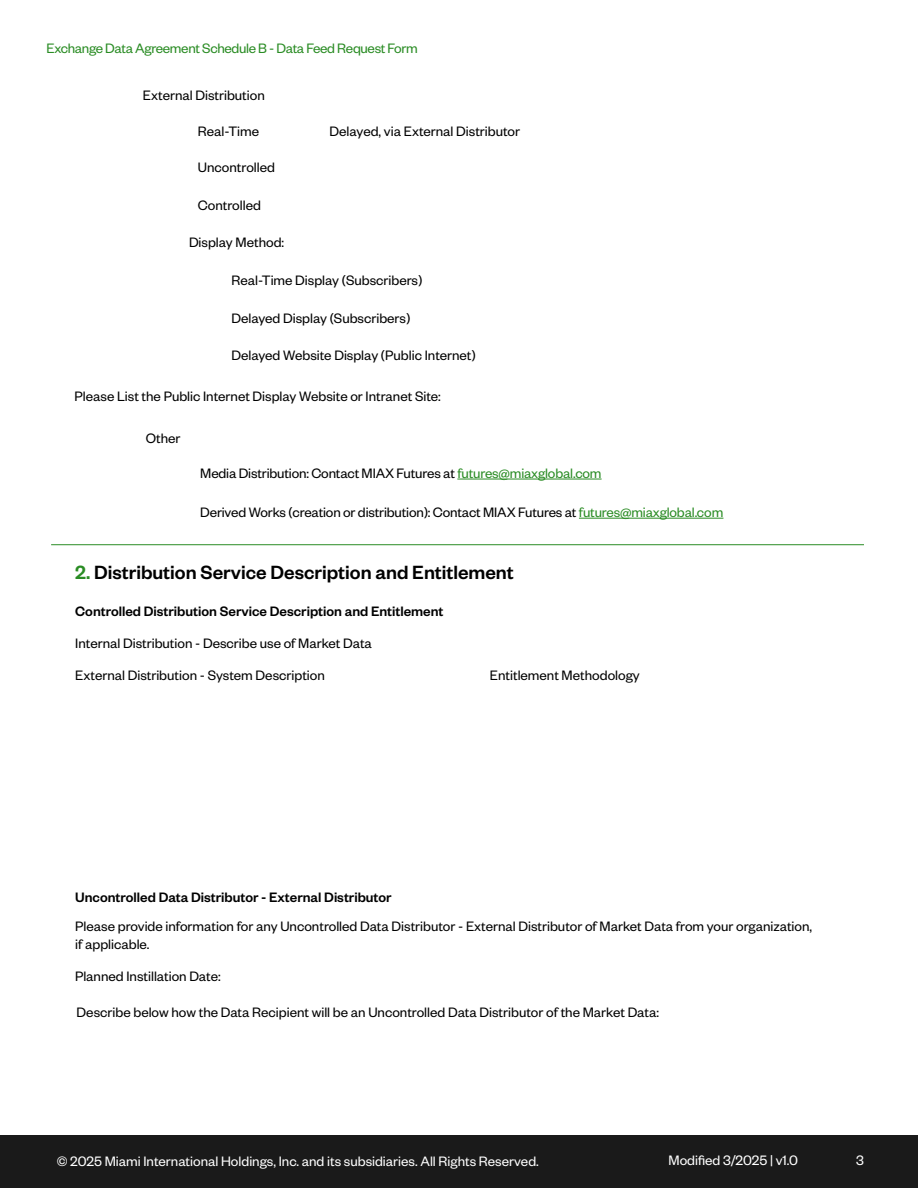
<style>
.page{position:relative;width:918px;height:1188px;background:#fff}
.page>*{position:absolute;margin:0;border:0;box-sizing:border-box;transform-origin:0 0}
.t1{font:500 21px "Founders Grotesk";color:#000}
.t2{font:15px/18px "Founders Grotesk";color:#000}
.t3{font:500 15px "Founders Grotesk";color:#000}
.t4{font:15px "Founders Grotesk";color:#fff}
.t5{font:15px "Founders Grotesk";letter-spacing:-.02em;color:#2a8c24}
.s1{color:#2a8c24}
</style>
<div class="page">
<div style="left:0;top:1135px;width:918px;height:53px;background:#1a1a1a"></div>
<hr style="left:457px;top:479px;width:145px;height:1px;background:#2a8c24">
<hr style="left:579px;top:518px;width:144px;height:1px;background:#2a8c24">
<hr style="left:51px;top:544px;width:813px;height:1px;background:#2a8c24">
<p class="t5" style="left:46px;top:39px;width:373px">Exchange Data Agreement Schedule B - Data Feed Request Form</p>
<p class="t2" style="left:143px;top:86px;width:123px">External Distribution</p>
<p class="t2" style="left:198px;top:121px;width:63px">Real-Time</p>
<p class="t2" style="left:330px;top:121px;width:192px">Delayed, via External Distributor</p>
<p class="t2" style="left:198px;top:158px;width:79px">Uncontrolled</p>
<p class="t2" style="left:198px;top:195px;width:65px">Controlled</p>
<p class="t2" style="left:189px;top:233px;width:97px">Display Method:</p>
<p class="t2" style="left:231px;top:271px;width:192px">Real-Time Display (Subscribers)</p>
<p class="t2" style="left:231px;top:308px;width:180px">Delayed Display (Subscribers)</p>
<p class="t2" style="left:231px;top:346px;width:246px">Delayed Website Display (Public Internet)</p>
<p class="t2" style="left:75px;top:387px;width:368px">Please List the Public Internet Display Website or Intranet Site:</p>
<p class="t2" style="left:146px;top:429px;width:36px">Other</p>
<p class="t2" style="left:200px;top:463px;width:403px">Media Distribution: Contact MIAX Futures at <span class="s1">futures@miaxglobal.com</span></p>
<p class="t2" style="left:200px;top:503px;width:525px">Derived Works (creation or distribution): Contact MIAX Futures at <span class="s1">futures@miaxglobal.com</span></p>
<h1 class="t1" style="left:75px;top:559px;width:440px"><span class="s1">2.</span> Distribution Service Description and Entitlement</h1>
<p class="t3" style="left:75px;top:601px;width:370px">Controlled Distribution Service Description and Entitlement</p>
<p class="t2" style="left:75px;top:633px;width:298px">Internal Distribution - Describe use of Market Data</p>
<p class="t2" style="left:75px;top:666px;width:251px">External Distribution - System Description</p>
<p class="t2" style="left:490px;top:666px;width:151px">Entitlement Methodology</p>
<p class="t3" style="left:75px;top:888px;width:318px">Uncontrolled Data Distributor - External Distributor</p>
<p class="t2" style="left:75px;top:917px;width:738px">Please provide information for any Uncontrolled Data Distributor - External Distributor of Market Data from your organization, if applicable.</p>
<p class="t2" style="left:75px;top:967px;width:147px">Planned Instillation Date:</p>
<p class="t2" style="left:77px;top:1002px;width:584px">Describe below how the Data Recipient will be an Uncontrolled Data Distributor of the Market Data:</p>
<p class="t4" style="left:57px;top:1152px;width:484px">© 2025 Miami International Holdings, Inc. and its subsidiaries. All Rights Reserved.</p>
<p class="t4" style="left:669px;top:1151px;width:131px">Modified 3/2025 | v1.0</p>
<p class="t4" style="left:856px;top:1151px;width:9px">3</p>
</div>
